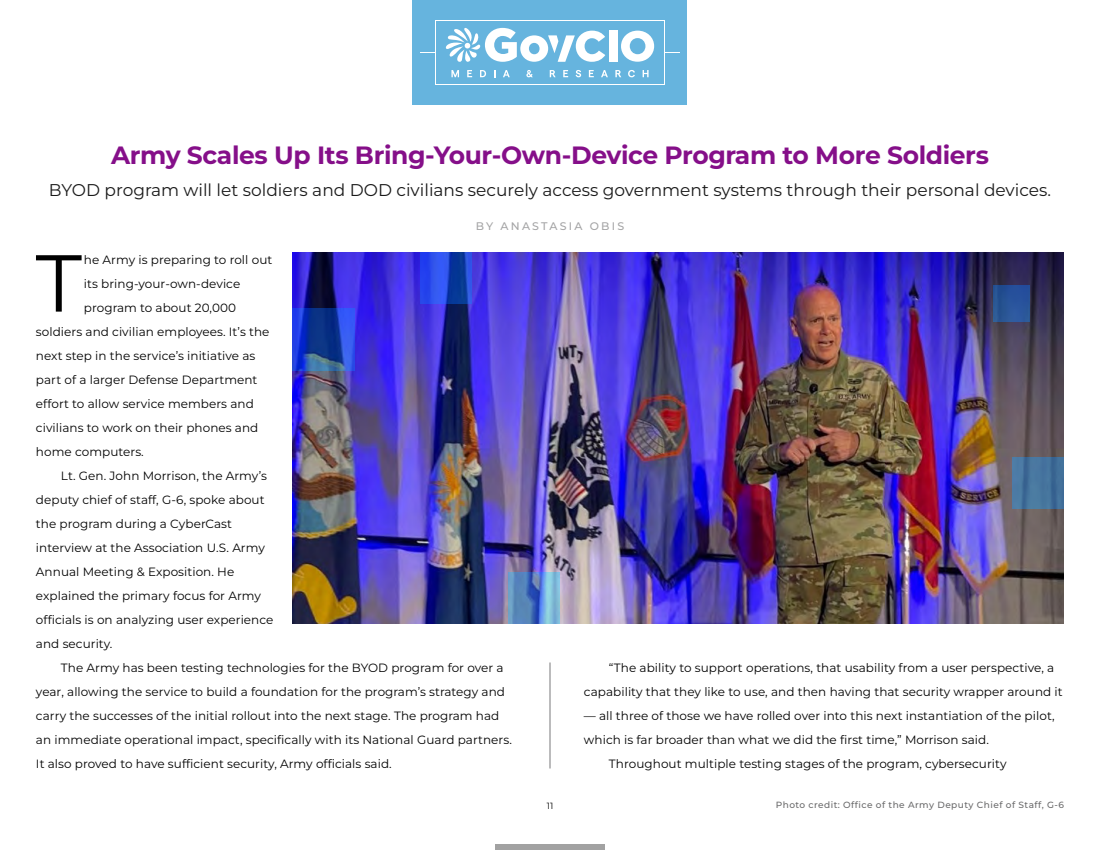
<style>
.page{position:relative;width:1100px;height:850px;background:#fff}
.page>*{position:absolute;margin:0;border:0;box-sizing:border-box;transform-origin:0 0}
.t1{font:80.6px "Montserrat";color:#000}
.t2{font:700 25px "Montserrat";letter-spacing:-.015em;color:#850f89}
.t3{font:17px "Montserrat";color:#1a1a1a}
.t4{font:12px/24px "Montserrat";letter-spacing:.005em;color:#000}
.t5{font:500 11px "Montserrat";letter-spacing:.2em;color:#a4a4a5}
.t6{font:500 9px "Montserrat";letter-spacing:.05em;color:#6a6a6b}
.t7{font:9px "Montserrat";color:#000}
</style>
<div class="page">
<div style="left:412px;top:0;width:276px;height:105px;background:#66b4de"></div>
<img style="left:293px;top:252px;width:771px;height:372px">
<svg style="left:643px;top:70px;width:6px;height:7px"></svg>
<svg style="left:628px;top:70px;width:7px;height:7px"></svg>
<svg style="left:615px;top:70px;width:6px;height:7px"></svg>
<svg style="left:601px;top:70px;width:7px;height:7px"></svg>
<svg style="left:589px;top:70px;width:5px;height:7px"></svg>
<svg style="left:576px;top:70px;width:5px;height:7px"></svg>
<svg style="left:563px;top:70px;width:5px;height:7px"></svg>
<svg style="left:550px;top:70px;width:6px;height:7px"></svg>
<svg style="left:526px;top:70px;width:7px;height:7px"></svg>
<svg style="left:503px;top:70px;width:7px;height:7px"></svg>
<svg style="left:480px;top:70px;width:6px;height:7px"></svg>
<svg style="left:467px;top:70px;width:5px;height:7px"></svg>
<svg style="left:451px;top:70px;width:8px;height:7px"></svg>
<svg style="left:621px;top:31px;width:33px;height:31px"></svg>
<div style="left:609px;top:31px;width:9px;height:31px;background:#fff"></div>
<svg style="left:446px;top:27px;width:159px;height:35px"></svg>
<svg style="left:665px;top:52px;width:15px;height:1px"></svg>
<hr style="left:550px;top:662px;width:1px;height:106px;background:#78787a">
<svg style="left:420px;top:252px;width:52px;height:52px;background:#1f47cf"></svg>
<svg style="left:508px;top:572px;width:52px;height:52px;background:#6191c8"></svg>
<svg style="left:292px;top:308px;width:64px;height:63px;background:#1d43b5"></svg>
<div style="left:435px;top:20px;width:230px;height:65px;border:1px solid #fff"></div>
<svg style="left:420px;top:52px;width:15px;height:1px"></svg>
<svg style="left:1012px;top:457px;width:52px;height:52px;background:#45739c"></svg>
<svg style="left:993px;top:285px;width:37px;height:37px"></svg>
<div style="left:495px;top:844px;width:110px;height:6px;background:#a2a2a2"></div>
<h2 class="t2" style="left:111px;top:137px;width:879px">Army Scales Up Its Bring-Your-Own-Device Program to More Soldiers</h2>
<h3 class="t3" style="left:49px;top:178px;width:1004px">BYOD program will let soldiers and DOD civilians securely access government systems through their personal devices.</h3>
<p class="t5" style="left:476px;top:218px;width:150px">BY ANASTASIA OBIS</p>
<h1 class="t1" style="left:36px;top:228px;width:48px">T</h1>
<p class="t4" style="left:84px;top:247px;width:190px">he Army is preparing to roll out</p>
<p class="t4" style="left:84px;top:271px;width:158px">its bring-your-own-device</p>
<p class="t4" style="left:84px;top:295px;width:154px">program to about 20,000</p>
<p class="t4" style="left:36px;top:319px;width:235px">soldiers and civilian employees. It’s the</p>
<p class="t4" style="left:36px;top:343px;width:221px">next step in the service’s initiative as</p>
<p class="t4" style="left:36px;top:367px;width:223px">part of a larger Defense Department</p>
<p class="t4" style="left:36px;top:391px;width:219px">effort to allow service members and</p>
<p class="t4" style="left:36px;top:415px;width:224px">civilians to work on their phones and</p>
<p class="t4" style="left:36px;top:439px;width:109px">home computers.</p>
<p class="t4" style="left:61px;top:463px;width:208px">Lt. Gen. John Morrison, the Army’s</p>
<p class="t4" style="left:36px;top:487px;width:230px">deputy chief of staff, G-6, spoke about</p>
<p class="t4" style="left:36px;top:511px;width:198px">the program during a CyberCast</p>
<p class="t4" style="left:36px;top:535px;width:230px">interview at the Association U.S. Army</p>
<p class="t4" style="left:36px;top:559px;width:200px">Annual Meeting &amp; Exposition. He</p>
<p class="t4" style="left:36px;top:583px;width:227px">explained the primary focus for Army</p>
<p class="t4" style="left:36px;top:607px;width:239px">officials is on analyzing user experience</p>
<p class="t4" style="left:36px;top:631px;width:78px">and security.</p>
<p class="t4" style="left:61px;top:655px;width:444px">The Army has been testing technologies for the BYOD program for over a</p>
<p class="t4" style="left:36px;top:679px;width:471px">year, allowing the service to build a foundation for the program’s strategy and</p>
<p class="t4" style="left:36px;top:703px;width:465px">carry the successes of the initial rollout into the next stage. The program had</p>
<p class="t4" style="left:36px;top:727px;width:477px">an immediate operational impact, specifically with its National Guard partners.</p>
<p class="t4" style="left:36px;top:751px;width:357px">It also proved to have sufficient security, Army officials said.</p>
<p class="t7" style="left:547px;top:799px;width:8px">11</p>
<p class="t4" style="left:584px;top:655px;width:480px;text-indent:25px">“The ability to support operations, that usability from a user perspective, a capability that they like to use, and then having that security wrapper around it</p>
<p class="t4" style="left:584px;top:703px;width:472px">— all three of those we have rolled over into this next instantiation of the pilot,</p>
<p class="t4" style="left:584px;top:727px;width:406px">which is far broader than what we did the first time,” Morrison said.</p>
<p class="t4" style="left:609px;top:751px;width:399px">Throughout multiple testing stages of the program, cybersecurity</p>
<p class="t6" style="left:776px;top:798px;width:290px">Photo credit: Office of the Army Deputy Chief of Staff, G-6</p>
</div>
